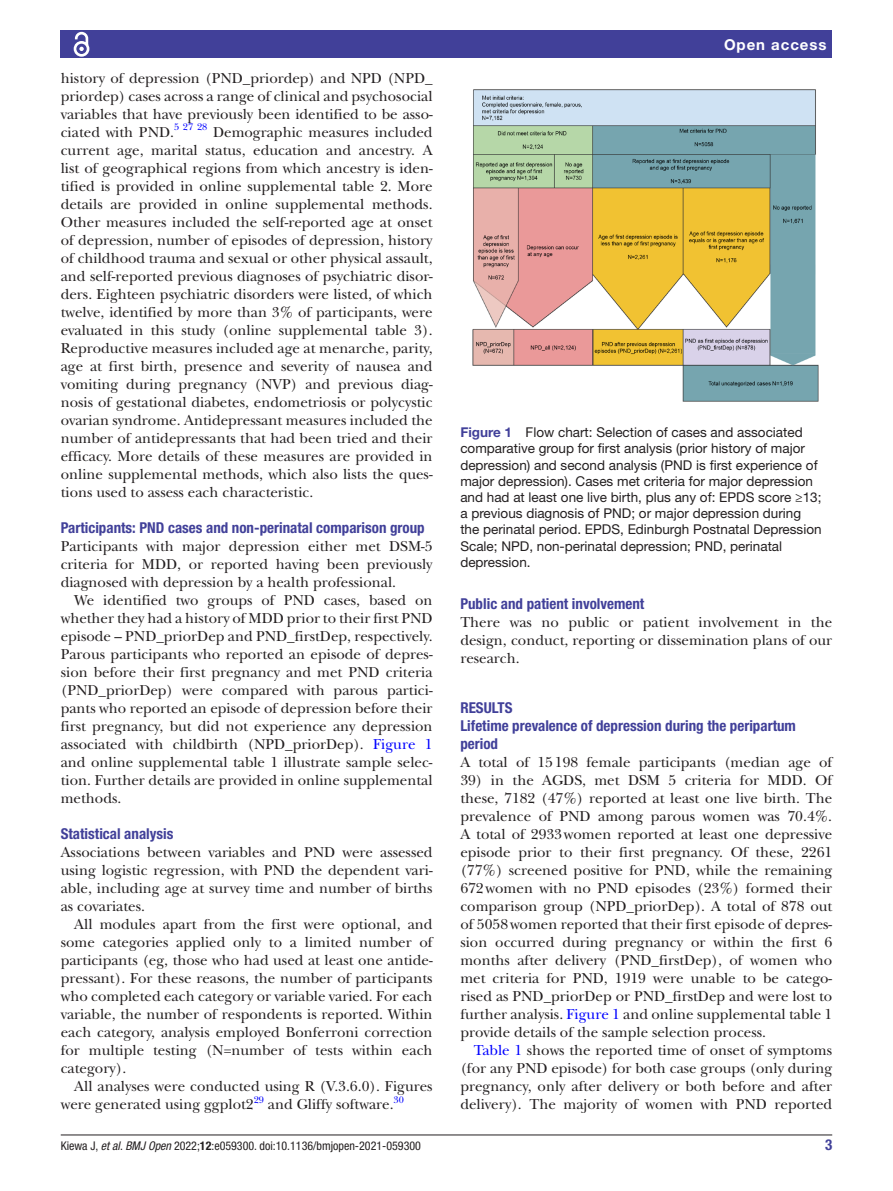
<style>
.page{position:relative;width:893px;height:1191px;background:#fff}
.page>*{position:absolute;margin:0;border:0;box-sizing:border-box;transform-origin:0 0}
.t1{font:15px/18px "New Baskerville";color:#231f20;text-align:justify}
.t2{font:700 condensed 15px/18px "Helvetica Neue LT Std";color:#414099}
.t3{font:700 15px "Helvetica Neue LT Std";letter-spacing:.065em;color:#fff}
.t4{font:13.5px/16.2px "Helvetica Neue LT Std";color:#231f20}
.t5{font:condensed 12px "Helvetica Neue LT Std";color:#231f20}
.t6{font:9.9px "New Baskerville";color:#00f}
.s1{color:#00f}
.s2{font-weight:700;color:#414099}
.s3{font-style:italic}
.s4{font-weight:700}
</style>
<div class="page">
<hr style="left:61px;top:1134px;width:771px;height:1px;background:#231f20">
<div style="left:61px;top:31px;width:771px;height:27px;background:#414099"></div>
<svg style="left:73px;top:31px;width:17px;height:26px"></svg>
<img style="left:472px;top:89px;width:347px;height:313px">
<p class="t1" style="left:61px;top:69px;width:373px">history of depression (PND_priordep) and NPD (NPD_ priordep) cases across a range of clinical and psychosocial variables that have previously been identified to be asso&shy;ciated with PND.</p>
<p class="t6" style="left:174px;top:121px;width:35px">5 27 28</p>
<p class="t1" style="left:61px;top:123px;width:373px;text-indent:152px">Demographic measures included current age, marital status, education and ancestry. A list of geographical regions from which ancestry is iden&shy;tified is provided in online supplemental table 2. More details are provided in online supplemental methods.<br>Other measures included the self-reported age at onset of depression, number of episodes of depression, history of childhood trauma and sexual or other physical assault, and self-reported previous diagnoses of psychiatric disor&shy;ders. Eighteen psychiatric disorders were listed, of which twelve, identified by more than 3% of participants, were evaluated in this study (online supplemental table 3).<br>Reproductive measures included age at menarche, parity, age at first birth, presence and severity of nausea and vomiting during pregnancy (NVP) and previous diag&shy;nosis of gestational diabetes, endometriosis or polycystic ovarian syndrome. Antidepressant measures included the number of antidepressants that had been tried and their efficacy. More details of these measures are provided in online supplemental methods, which also lists the ques&shy;tions used to assess each characteristic.</p>
<p class="t2" style="left:61px;top:518px;width:366px">Participants: PND cases and non-perinatal comparison group</p>
<p class="t1" style="left:61px;top:537px;width:373px">Participants with major depression either met DSM-5 criteria for MDD, or reported having been previously diagnosed with depression by a health professional.</p>
<p class="t1" style="left:61px;top:591px;width:373px;text-indent:14px">We identified two groups of PND cases, based on whether they had a history of MDD prior to their first PND episode – PND_priorDep and PND_firstDep, respectively.<br>Parous participants who reported an episode of depres&shy;sion before their first pregnancy and met PND criteria (PND_priorDep) were compared with parous partici&shy;pants who reported an episode of depression before their first pregnancy, but did not experience any depression associated with childbirth (NPD_priorDep). <span class="s1">Figure 1 </span>and online supplemental table 1 illustrate sample selec&shy;tion. Further details are provided in online supplemental methods.</p>
<p class="t2" style="left:61px;top:824px;width:114px">Statistical analysis</p>
<p class="t1" style="left:61px;top:843px;width:373px">Associations between variables and PND were assessed using logistic regression, with PND the dependent vari&shy;able, including age at survey time and number of births as covariates.</p>
<p class="t1" style="left:61px;top:915px;width:373px;text-indent:14px">All modules apart from the first were optional, and some categories applied only to a limited number of participants (eg, those who had used at least one antide&shy;pressant). For these reasons, the number of participants who completed each category or variable varied. For each variable, the number of respondents is reported. Within each category, analysis employed Bonferroni correction for multiple testing (N=number of tests within each category).</p>
<p class="t1" style="left:61px;top:1077px;width:373px;text-indent:14px">All analyses were conducted using R (V.3.6.0). Figures were generated using ggplot2</p>
<p class="t6" style="left:254px;top:1093px;width:12px">29</p>
<p class="t1" style="left:268px;top:1095px;width:127px">and Gliffy software.</p>
<p class="t6" style="left:394px;top:1093px;width:12px">30</p>
<p class="t3" style="left:724px;top:35px;width:104px">Open access</p>
<p class="t4" style="left:460px;top:424px;width:363px"><span class="s2">Figure 1</span> Flow chart: Selection of cases and associated comparative group for first analysis (prior history of major depression) and second analysis (PND is first experience of major depression). Cases met criteria for major depression and had at least one live birth, plus any of: EPDS score ≥13; a previous diagnosis of PND; or major depression during the perinatal period. EPDS, Edinburgh Postnatal Depression Scale; NPD, non-perinatal depression; PND, perinatal depression.</p>
<p class="t2" style="left:460px;top:594px;width:186px">Public and patient involvement</p>
<p class="t1" style="left:460px;top:613px;width:373px">There was no public or patient involvement in the design, conduct, reporting or dissemination plans of our research.</p>
<p class="t2" style="left:460px;top:698px;width:337px">RESULTS<br>Lifetime prevalence of depression during the peripartum period</p>
<p class="t1" style="left:460px;top:753px;width:373px">A total of 15198 female participants (median age of</p>
<p class="t1" style="left:460px;top:771px;width:373px">39) in the AGDS, met DSM 5 criteria for MDD. Of these, 7182 (47%) reported at least one live birth. The prevalence of PND among parous women was 70.4%.<br>A total of 2933women reported at least one depressive episode prior to their first pregnancy. Of these, 2261 (77%) screened positive for PND, while the remaining 672women with no PND episodes (23%) formed their comparison group (NPD_priorDep). A total of 878 out of 5058women reported that their first episode of depres&shy;sion occurred during pregnancy or within the first 6 months after delivery (PND_firstDep), of women who met criteria for PND, 1919 were unable to be catego&shy;rised as PND_priorDep or PND_firstDep and were lost to further analysis. <span class="s1">Figure 1</span> and online supplemental table 1 provide details of the sample selection process.</p>
<p class="t1" style="left:460px;top:1041px;width:373px;text-indent:14px"><span class="s1">Table 1</span> shows the reported time of onset of symptoms (for any PND episode) for both case groups (only during pregnancy, only after delivery or both before and after delivery). The majority of women with PND reported</p>
<p class="t5" style="left:61px;top:1138px;width:362px">Kiewa J, <span class="s3">et al</span>. <span class="s3">BMJ Open</span> 2022;<span class="s4">12</span>:e059300. doi:10.1136/bmjopen-2021-059300</p>
<p class="t2" style="left:825px;top:1135px;width:9px">3</p>
</div>
